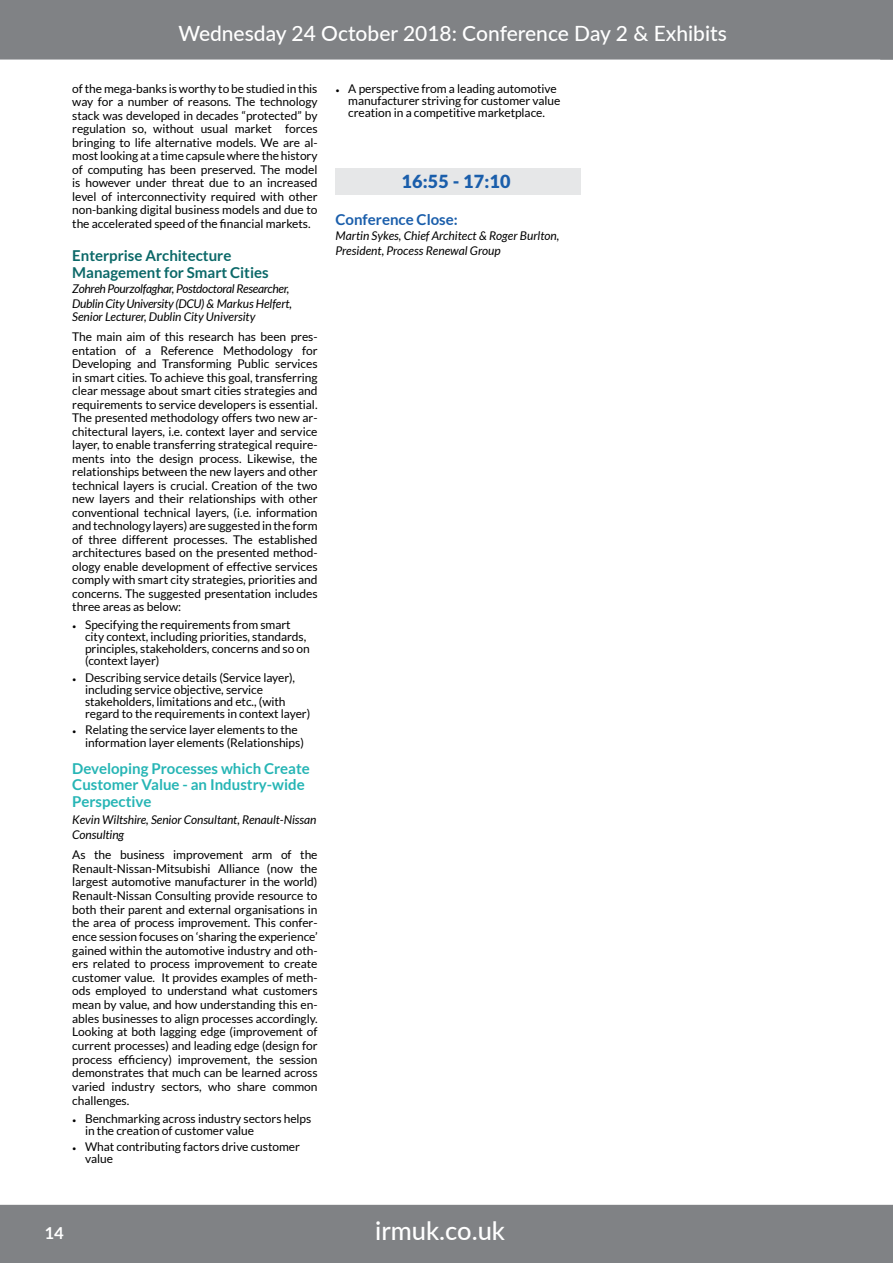
<style>
.page{position:relative;width:893px;height:1263px;background:#fff}
.page>*{position:absolute;margin:0;border:0;box-sizing:border-box;transform-origin:0 0}
.t1{font:500 25.5px "Lato";color:#fff}
.t2{font:500 21px "Lato";color:#fff}
.t3{font:900 18px "Lato";letter-spacing:.01em;color:#1a5eab}
.t4{font:700 16.5px "Lato";color:#fff}
.t5{font:700 15px/16.5px "Lato";color:#26b5b5}
.t6{font:700 15px/16.5px "Lato";color:#0b6868}
.t7{font:700 15px "Lato";color:#1a5eab}
.t8{font:12px/13.5px "Lato";letter-spacing:-.005em;color:#000}
.t9{font:italic 12px/15px "Lato";letter-spacing:-.005em;color:#000}
.t10{font:italic 12px/15px "Lato";letter-spacing:-.025em;color:#000}
.s1{font-size:7.5px}
</style>
<div class="page">
<div style="left:0;top:1205px;width:893px;height:58px;background:#808285"></div>
<div style="left:0;top:0;width:880px;height:60px;background:#808285"></div>
<svg style="left:880px;top:0;width:13px;height:60px"></svg>
<div style="left:336px;top:168px;width:245px;height:27px;background:#e6e7e8"></div>
<h2 class="t2" style="left:178px;top:18px;width:550px">Wednesday 24 October 2018: Conference Day 2 &amp; Exhibits</h2>
<p class="t8" style="left:72px;top:81px;width:247px;text-align:justify">of the mega-banks is worthy to be studied in this way for a number of reasons. The technology stack was developed in decades “protected” by regulation so, without usual market forces bringing to life alternative models. We are al&shy;most looking at a time capsule where the history of computing has been preserved. The model is however under threat due to an increased level of interconnectivity required with other non-banking digital business models and due to the accelerated speed of the financial markets.</p>
<p class="t6" style="left:72px;top:247px;width:198px">Enterprise Architecture<br>Management for Smart Cities</p>
<p class="t10" style="left:72px;top:281px;width:221px">Zohreh Pourzolfaghar, Postdoctoral Researcher,<br>Dublin City University (DCU) &amp; Markus Helfert,</p>
<p class="t9" style="left:72px;top:310px;width:185px">Senior Lecturer, Dublin City University</p>
<p class="t8" style="left:72px;top:330px;width:247px;text-align:justify">The main aim of this research has been pres&shy;entation of a Reference Methodology for Developing and Transforming Public services in smart cities. To achieve this goal, transferring clear message about smart cities strategies and requirements to service developers is essential.<br>The presented methodology offers two new ar&shy;chitectural layers, i.e. context layer and service layer, to enable transferring strategical require&shy;ments into the design process. Likewise, the relationships between the new layers and other technical layers is crucial. Creation of the two new layers and their relationships with other conventional technical layers, (i.e. information and technology layers) are suggested in the form of three different processes. The established architectures based on the presented method&shy;ology enable development of effective services comply with smart city strategies, priorities and concerns. The suggested presentation includes three areas as below:</p>
<p class="t8" style="left:85px;top:619px;width:226px;line-height:12px;text-indent:-13px"><span class="s1">•</span> Specifying the requirements from smart city context, including priorities, standards, principles, stakeholders, concerns and so on (context layer)</p>
<p class="t8" style="left:85px;top:671px;width:227px;line-height:12px;text-indent:-13px"><span class="s1">•</span> Describing service details (Service layer), including service objective, service stakeholders, limitations and etc., (with regard to the requirements in context layer)</p>
<p class="t8" style="left:85px;top:723px;width:220px;line-height:12.8px;text-indent:-13px"><span class="s1">•</span> Relating the service layer elements to the information layer elements (Relationships)</p>
<p class="t5" style="left:72px;top:760px;width:239px">Developing Processes which Create<br>Customer Value - an Industry-wide<br>Perspective</p>
<p class="t9" style="left:72px;top:812px;width:246px">Kevin Wiltshire, Senior Consultant, Renault-Nissan<br>Consulting</p>
<p class="t8" style="left:72px;top:848px;width:247px;text-align:justify">As the business improvement arm of the Renault-Nissan-Mitsubishi Alliance (now the largest automotive manufacturer in the world)<br>Renault-Nissan Consulting provide resource to both their parent and external organisations in the area of process improvement. This confer&shy;ence session focuses on ‘sharing the experience’ gained within the automotive industry and oth&shy;ers related to process improvement to create customer value. It provides examples of meth&shy;ods employed to understand what customers mean by value, and how understanding this en&shy;ables businesses to align processes accordingly.<br>Looking at both lagging edge (improvement of current processes) and leading edge (design for process efficiency) improvement, the session demonstrates that much can be learned across varied industry sectors, who share common challenges.</p>
<p class="t8" style="left:85px;top:1113px;width:228px;line-height:12px;text-indent:-13px"><span class="s1">•</span> Benchmarking across industry sectors helps in the creation of customer value</p>
<p class="t8" style="left:85px;top:1141px;width:216px;line-height:12px;text-indent:-13px"><span class="s1">•</span> What contributing factors drive customer value</p>
<p class="t8" style="left:348px;top:82px;width:214px;line-height:12px;text-indent:-13px"><span class="s1">•</span> A perspective from a leading automotive manufacturer striving for customer value creation in a competitive marketplace.</p>
<h3 class="t3" style="left:401px;top:171px;width:111px">16:55 - 17:10</h3>
<p class="t7" style="left:336px;top:211px;width:124px">Conference Close:</p>
<p class="t9" style="left:336px;top:228px;width:225px">Martin Sykes, Chief Architect &amp; Roger Burlton,<br>President, Process Renewal Group</p>
<h3 class="t4" style="left:44px;top:1223px;width:21px">14</h3>
<h1 class="t1" style="left:375px;top:1212px;width:131px">irmuk.co.uk</h1>
</div>
